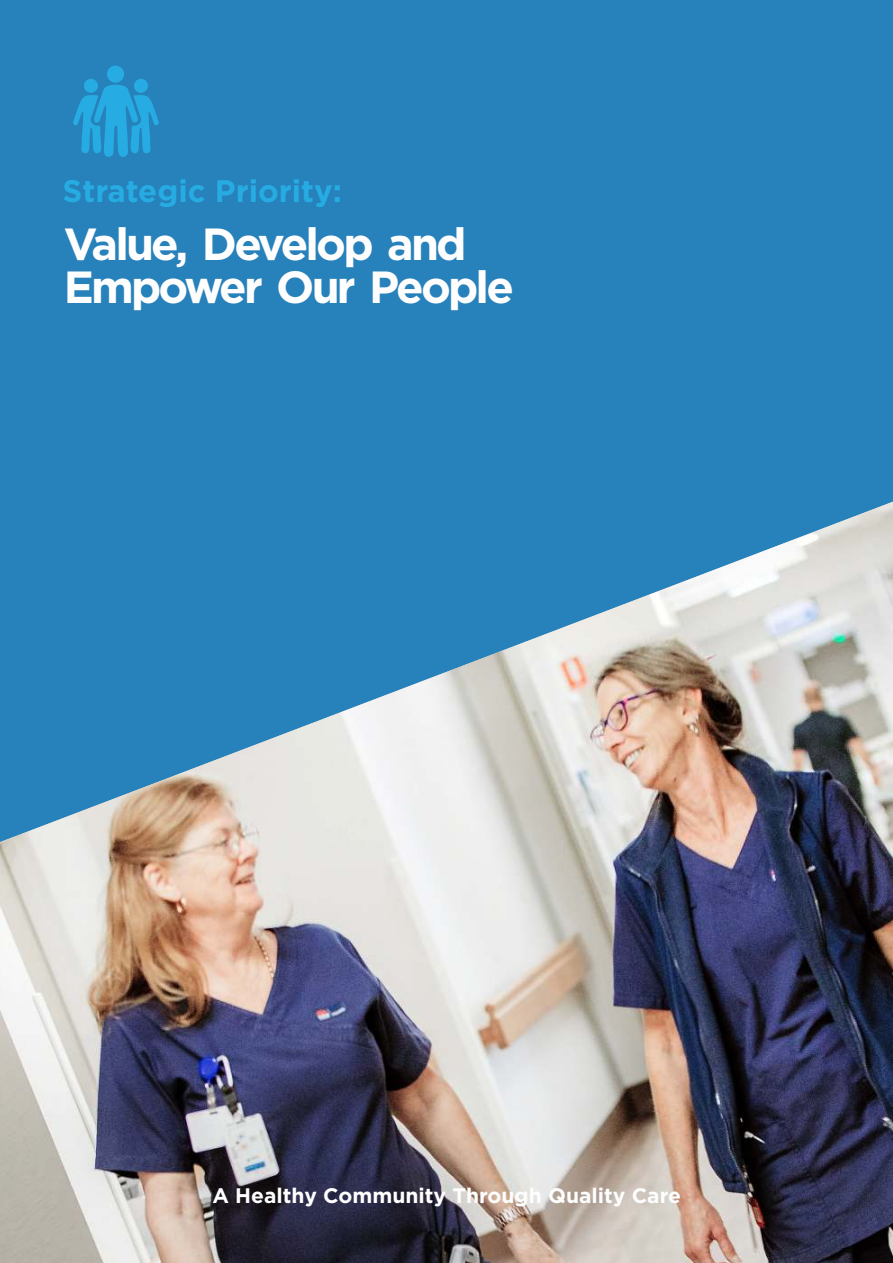
<style>
.page{position:relative;width:893px;height:1263px;background:#fff}
.page>*{position:absolute;margin:0;border:0;box-sizing:border-box;transform-origin:0 0}
.t1{font:700 45px/43.2px "Gotham";letter-spacing:-.065em;color:#fefefe}
.t2{font:700 31.2px "Gotham";color:#26ace2}
.t3{font:700 21px "Gotham";color:#fefefe}
</style>
<div class="page">
<div style="left:0;top:0;width:893px;height:906px;background:#2781bb"></div>
<img style="left:0;top:502px;width:893px;height:761px">
<img style="left:892px;top:654px;width:1px;height:609px">
<svg style="left:73px;top:84px;width:86px;height:73px"></svg>
<div style="left:84px;top:79px;width:14px;height:14px;background:#26ace2;border-radius:50%"></div>
<div style="left:107px;top:66px;width:17px;height:17px;background:#26ace2;border-radius:50%"></div>
<div style="left:134px;top:79px;width:14px;height:14px;background:#26ace2;border-radius:50%"></div>
<h2 class="t2" style="left:63px;top:177px;width:281px">Strategic Priority:</h2>
<h1 class="t1" style="left:64px;top:225px;width:452px">Value, Develop and<br>Empower Our People</h1>
<p class="t3" style="left:212px;top:1186px;width:470px">A Healthy Community Through Quality Care</p>
</div>
